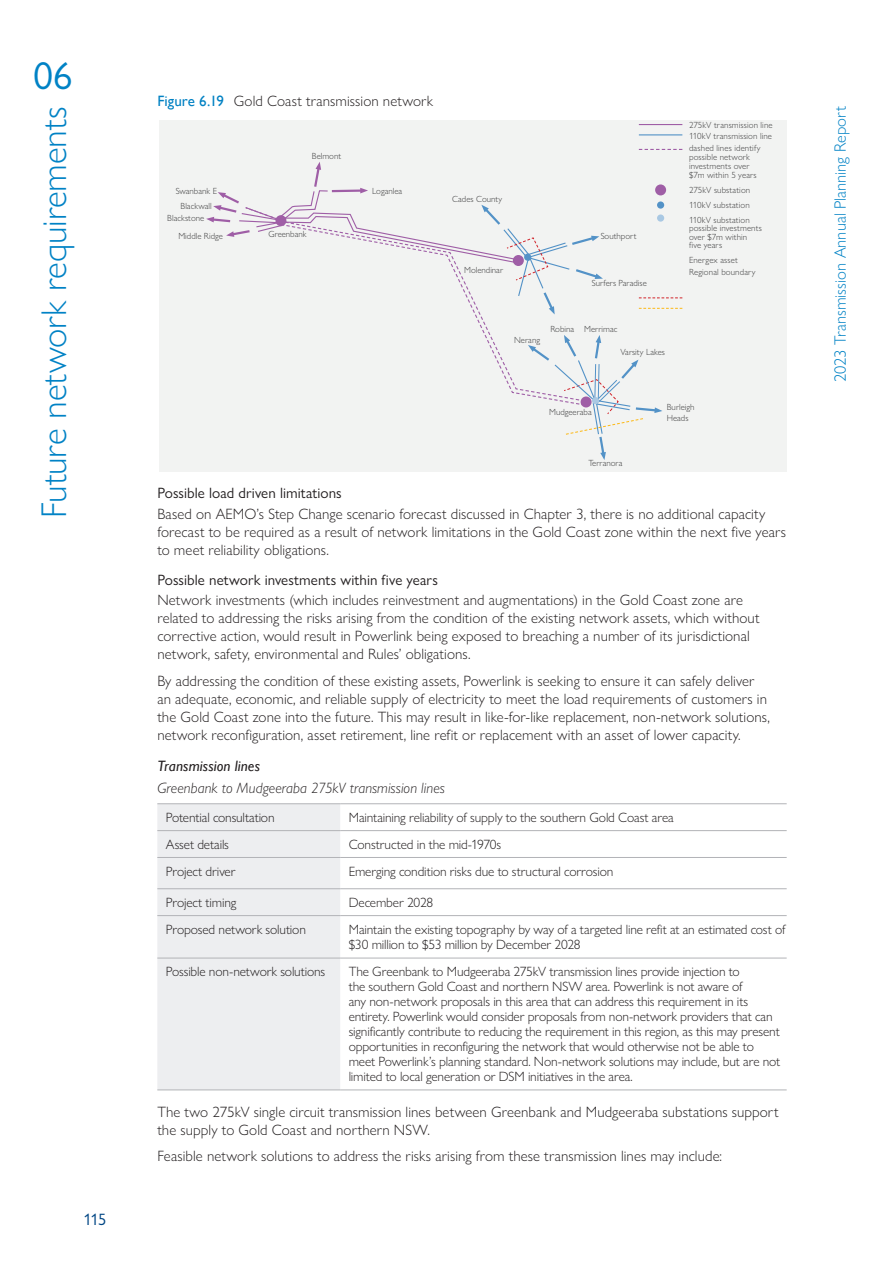
<style>
.page{position:relative;width:893px;height:1263px;background:#fff}
.page>*{position:absolute;margin:0;border:0;box-sizing:border-box;transform-origin:0 0}
.t1{font:39px "Gill Sans Nova";color:#0082c5}
.t2{font:300 36px "Gill Sans Nova";letter-spacing:-.005em;color:#0082c5}
.t3{font:300 16.5px "Gill Sans Nova";color:#0082c5}
.t4{font:16.5px "Gill Sans Nova";color:#004684}
.Body_Text{font:300 15px/18px "Gill Sans Nova";letter-spacing:.005em;color:#231f20}
.HEADING_3{font:15px "Gill Sans Nova";letter-spacing:.005em;color:#231f20}
.HEADING_5_light{font:italic 300 15px "Gill Sans Nova";letter-spacing:.005em;color:#231f20}
.TABLE_GRAPH_Label{font:300 15px "Gill Sans Nova";letter-spacing:.005em;color:#231f20}
.HEADING_4_italic{font:italic 15px "Gill Sans";letter-spacing:.01em;color:#231f20}
.TABLE_Text_LEFT{font:300 13.5px/15px "Gill Sans Nova";letter-spacing:-.01em;color:#231f20}
.TABLE_Row_Head_light{font:300 13.5px "Gill Sans Nova";letter-spacing:-.01em;color:#231f20}
.t5{font:300 9px/11.9px "Gill Sans Nova";letter-spacing:.005em;color:#3e3e3f}
.s1{font-family:"Gill Sans";font-weight:400;color:#0081c3}
</style>
<div class="page">
<div style="left:159px;top:120px;width:628px;height:351px;background:#f2f3f2"></div>
<hr style="left:639px;top:124px;width:43px;height:1px;background:#9f5ea6">
<hr style="left:639px;top:134px;width:43px;height:1px;background:#5392c7">
<svg style="left:639px;top:149px;width:43px;height:1px"></svg>
<svg style="left:206px;top:162px;width:476px;height:298px"></svg>
<div style="left:157px;top:804px;width:183px;height:286px;background:#edeef0"></div>
<hr style="left:157px;top:830px;width:183px;height:1px;background:#b2b3b7">
<hr style="left:340px;top:830px;width:447px;height:1px;background:#b2b3b7">
<hr style="left:157px;top:857px;width:183px;height:1px;background:#b2b3b7">
<hr style="left:340px;top:857px;width:447px;height:1px;background:#b2b3b7">
<hr style="left:157px;top:888px;width:183px;height:1px;background:#b2b3b7">
<hr style="left:340px;top:888px;width:447px;height:1px;background:#b2b3b7">
<hr style="left:157px;top:915px;width:183px;height:1px;background:#b2b3b7">
<hr style="left:340px;top:915px;width:447px;height:1px;background:#b2b3b7">
<hr style="left:157px;top:958px;width:183px;height:1px;background:#b2b3b7">
<hr style="left:340px;top:958px;width:447px;height:1px;background:#b2b3b7">
<hr style="left:157px;top:803px;width:183px;height:1px;background:#b2b3b7">
<hr style="left:157px;top:1090px;width:183px;height:1px;background:#b2b3b7">
<hr style="left:340px;top:803px;width:447px;height:1px;background:#b2b3b7">
<hr style="left:340px;top:1090px;width:447px;height:1px;background:#b2b3b7">
<h1 class="t1" style="left:33px;top:52px;width:41px">06</h1>
<h2 class="t2" style="left:32px;top:518px;width:413px;rotate:-90deg">Future network requirements</h2>
<p class="t4" style="left:83px;top:1209px;width:24px">115</p>
<p class="TABLE_GRAPH_Label" style="left:157px;top:92px;width:277px"><span class="s1">Figure 6.19</span> Gold Coast transmission network</p>
<p class="t5" style="left:176px;top:183px;width:43px;line-height:15px;text-align:center">Swanbank E<br>Blackwall</p>
<p class="t5" style="left:178px;top:209px;width:46px;line-height:17.5px;text-indent:-11px">Blackstone<br>Middle Ridge</p>
<p class="t5" style="left:312px;top:150px;width:31px">Belmont</p>
<p class="t5" style="left:268px;top:228px;width:40px">Greenbank</p>
<p class="t5" style="left:372px;top:184px;width:32px">Loganlea</p>
<p class="t5" style="left:452px;top:193px;width:51px">Cades County</p>
<p class="t5" style="left:464px;top:264px;width:41px">Molendinar</p>
<p class="t5" style="left:601px;top:230px;width:37px">Southport</p>
<p class="t5" style="left:592px;top:277px;width:56px">Surfers Paradise</p>
<p class="t5" style="left:514px;top:334px;width:27px">Nerang</p>
<p class="t5" style="left:550px;top:323px;width:69px">Robina Merrimac</p>
<p class="t5" style="left:620px;top:346px;width:46px">Varsity Lakes</p>
<p class="t5" style="left:689px;top:119px;width:85px;text-align:justify">275kV transmission line 110kV transmission line dashed lines identify</p>
<p class="t5" style="left:689px;top:153px;width:69px;line-height:9px">possible network investments over $7m within 5 years</p>
<p class="t5" style="left:689px;top:183px;width:63px;line-height:14.9px;text-align:justify">275kV substation 110kV substation 110kV substation</p>
<p class="t5" style="left:689px;top:224px;width:74px;line-height:8.6px">possible investments over $7m within<br>five years</p>
<p class="t5" style="left:689px;top:254px;width:68px">Energex asset<br>Regional boundary</p>
<p class="t5" style="left:549px;top:406px;width:44px">Mudgeeraba</p>
<p class="t5" style="left:588px;top:456px;width:36px">Terranora</p>
<p class="t5" style="left:667px;top:401px;width:29px;line-height:10.6px">Burleigh<br>Heads</p>
<p class="HEADING_3" style="left:157px;top:484px;width:186px">Possible load driven limitations</p>
<p class="Body_Text" style="left:157px;top:504px;width:630px">Based on AEMO’s Step Change scenario forecast discussed in Chapter 3, there is no additional capacity forecast to be required as a result of network limitations in the Gold Coast zone within the next five years to meet reliability obligations.</p>
<p class="HEADING_3" style="left:157px;top:571px;width:282px">Possible network investments within five years</p>
<p class="Body_Text" style="left:157px;top:591px;width:604px">Network investments (which includes reinvestment and augmentations) in the Gold Coast zone are related to addressing the risks arising from the condition of the existing network assets, which without corrective action, would result in Powerlink being exposed to breaching a number of its jurisdictional network, safety, environmental and Rules’ obligations.</p>
<p class="Body_Text" style="left:157px;top:672px;width:614px">By addressing the condition of these existing assets, Powerlink is seeking to ensure it can safely deliver an adequate, economic, and reliable supply of electricity to meet the load requirements of customers in the Gold Coast zone into the future. This may result in like-for-like replacement, non‑network solutions, network reconfiguration, asset retirement, line refit or replacement with an asset of lower capacity.</p>
<p class="HEADING_4_italic" style="left:157px;top:757px;width:104px">Transmission lines</p>
<p class="HEADING_5_light" style="left:157px;top:779px;width:289px">Greenbank to Mudgeeraba 275kV transmission lines</p>
<p class="TABLE_Row_Head_light" style="left:166px;top:809px;width:110px">Potential consultation</p>
<p class="TABLE_Text_LEFT" style="left:349px;top:810px;width:327px">Maintaining reliability of supply to the southern Gold Coast area</p>
<p class="TABLE_Row_Head_light" style="left:166px;top:836px;width:65px">Asset details</p>
<p class="TABLE_Text_LEFT" style="left:349px;top:837px;width:154px">Constructed in the mid-1970s</p>
<p class="TABLE_Row_Head_light" style="left:166px;top:863px;width:71px">Project driver</p>
<p class="TABLE_Text_LEFT" style="left:349px;top:863px;width:266px">Emerging condition risks due to structural corrosion</p>
<p class="TABLE_Row_Head_light" style="left:166px;top:894px;width:72px">Project timing</p>
<p class="TABLE_Text_LEFT" style="left:349px;top:895px;width:86px">December 2028</p>
<p class="TABLE_Row_Head_light" style="left:166px;top:921px;width:142px">Proposed network solution</p>
<p class="TABLE_Text_LEFT" style="left:349px;top:922px;width:438px">Maintain the existing topography by way of a targeted line refit at an estimated cost of $30 million to $53 million by December 2028</p>
<p class="TABLE_Row_Head_light" style="left:166px;top:963px;width:161px">Possible non-network solutions</p>
<p class="TABLE_Text_LEFT" style="left:349px;top:964px;width:433px">The Greenbank to Mudgeeraba 275kV transmission lines provide injection to<br>the southern Gold Coast and northern NSW area. Powerlink is not aware of<br>any non-network proposals in this area that can address this requirement in its entirety. Powerlink would consider proposals from non-network providers that can significantly contribute to reducing the requirement in this region, as this may present opportunities in reconfiguring the network that would otherwise not be able to meet Powerlink’s planning standard. Non-network solutions may include, but are not limited to local generation or DSM initiatives in the area.</p>
<p class="Body_Text" style="left:157px;top:1102px;width:623px">The two 275kV single circuit transmission lines between Greenbank and Mudgeeraba substations support the supply to Gold Coast and northern NSW.</p>
<p class="Body_Text" style="left:157px;top:1147px;width:566px">Feasible network solutions to address the risks arising from these transmission lines may include:</p>
<p class="t3" style="left:830px;top:382px;width:278px;rotate:-90deg">2023 Transmission Annual Planning Report</p>
</div>
